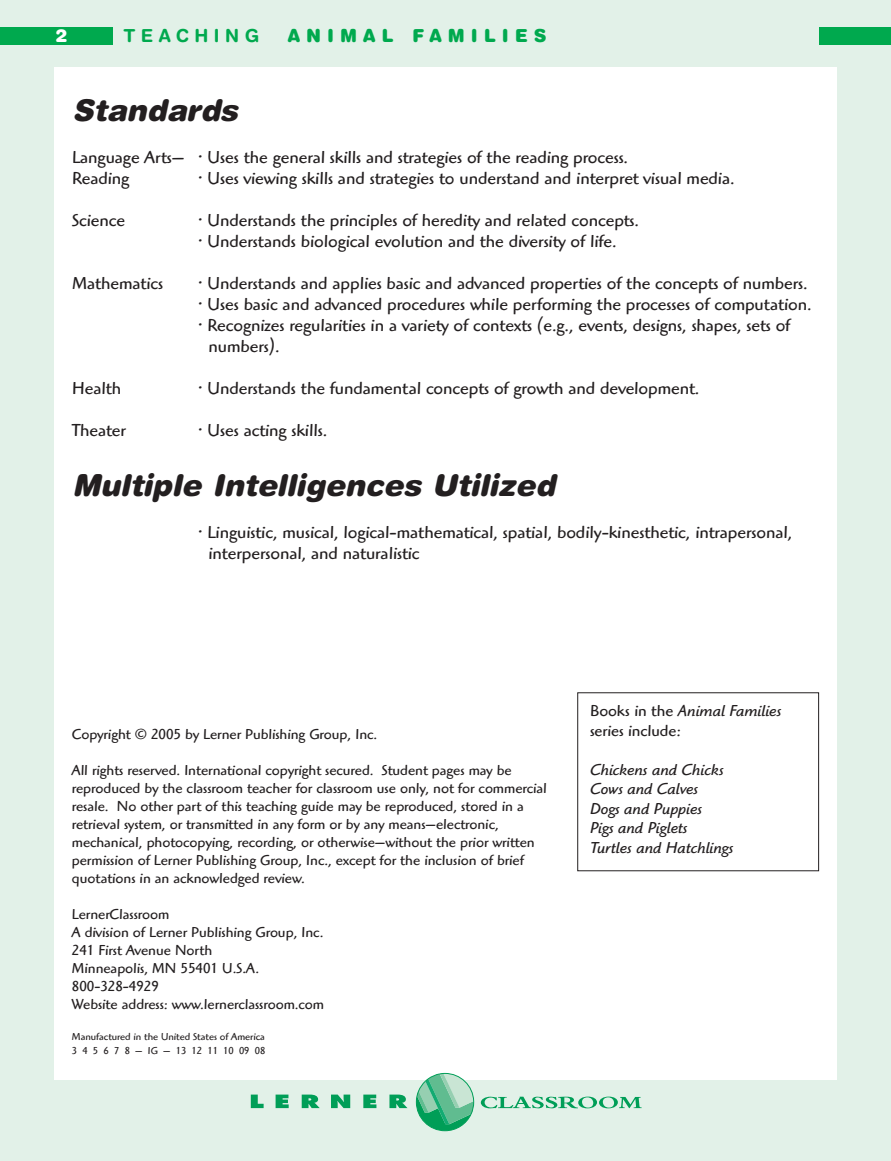
<style>
.page{position:relative;width:891px;height:1161px;background:#e2f1e8}
.page>*{position:absolute;margin:0;border:0;box-sizing:border-box;transform-origin:0 0}
.t1{font:italic 900 30px "Helvetica Rounded";color:#231f20}
.t2{font:18px/21px "Highlander";color:#231f20}
.t3{font:900 18px "Helvetica Rounded";letter-spacing:.335em;color:#00a94e}
.t4{font:700 18px "Helvetica Rounded";letter-spacing:.305em;color:#00a94e}
.t5{font:900 18px "Helvetica Rounded";color:#fff}
.t6{font:italic 16.5px/19.5px "Highlander";color:#231f20}
.t7{font:16.5px/19.5px "Highlander";color:#231f20}
.t8{font:15px/18px "Highlander";color:#231f20}
.t9{font:10.5px/13.5px "Highlander";color:#231f20}
.s1{font-style:italic}
</style>
<div class="page">
<div style="left:54px;top:67px;width:783px;height:1013px;background:#fff"></div>
<svg style="left:416px;top:1073px;width:58px;height:58px"></svg>
<svg style="left:251px;top:1095px;width:13px;height:13px"></svg>
<svg style="left:276px;top:1095px;width:13px;height:13px"></svg>
<svg style="left:302px;top:1095px;width:18px;height:13px"></svg>
<svg style="left:331px;top:1095px;width:19px;height:13px"></svg>
<svg style="left:363px;top:1095px;width:13px;height:13px"></svg>
<svg style="left:389px;top:1095px;width:19px;height:13px"></svg>
<svg style="left:481px;top:1097px;width:161px;height:11px"></svg>
<div style="left:0;top:27px;width:112px;height:18px;background:#00a94e"></div>
<div style="left:819px;top:27px;width:72px;height:18px;background:#00a94e"></div>
<div style="left:577px;top:692px;width:242px;height:179px;border:1px solid #231f20"></div>
<p class="t5" style="left:56px;top:29px;width:14px">2</p>
<p class="t4" style="left:123px;top:28px;width:137px">TEACHING</p>
<p class="t3" style="left:288px;top:28px;width:260px">ANIMAL FAMILIES</p>
<h1 class="t1" style="left:72px;top:99px;width:173px">Standards</h1>
<p class="t2" style="left:72px;top:149px;width:558px">Language Arts— • Uses the general skills and strategies of the reading process.<br>Reading</p>
<p class="t2" style="left:198px;top:170px;width:538px">• Uses viewing skills and strategies to understand and interpret visual media.</p>
<p class="t2" style="left:72px;top:212px;width:55px">Science</p>
<p class="t2" style="left:198px;top:212px;width:443px">• Understands the principles of heredity and related concepts.</p>
<p class="t2" style="left:198px;top:233px;width:420px">• Understands biological evolution and the diversity of life.</p>
<p class="t2" style="left:72px;top:275px;width:93px">Mathematics</p>
<p class="t2" style="left:198px;top:275px;width:611px">• Understands and applies basic and advanced properties of the concepts of numbers.</p>
<p class="t2" style="left:198px;top:296px;width:615px">• Uses basic and advanced procedures while performing the processes of computation.</p>
<p class="t2" style="left:208px;top:317px;width:583px;text-indent:-10px">• Recognizes regularities in a variety of contexts (e.g., events, designs, shapes, sets of numbers).</p>
<p class="t2" style="left:72px;top:380px;width:51px">Health</p>
<p class="t2" style="left:198px;top:380px;width:503px">• Understands the fundamental concepts of growth and development.</p>
<p class="t2" style="left:72px;top:422px;width:55px">Theater</p>
<p class="t2" style="left:198px;top:422px;width:131px">• Uses acting skills.</p>
<h1 class="t1" style="left:72px;top:474px;width:491px">Multiple Intelligences Utilized</h1>
<p class="t2" style="left:208px;top:524px;width:585px;text-indent:-10px">• Linguistic, musical, logical-mathematical, spatial, bodily-kinesthetic, intrapersonal, interpersonal, and naturalistic</p>
<p class="t8" style="left:72px;top:726px;width:307px">Copyright © 2005 by Lerner Publishing Group, Inc.</p>
<p class="t8" style="left:72px;top:762px;width:477px">All rights reserved. International copyright secured. Student pages may be reproduced by the classroom teacher for classroom use only, not for commercial resale. No other part of this teaching guide may be reproduced, stored in a retrieval system, or transmitted in any form or by any means—electronic, mechanical, photocopying, recording, or otherwise—without the prior written permission of Lerner Publishing Group, Inc., except for the inclusion of brief quotations in an acknowledged review.</p>
<p class="t8" style="left:72px;top:906px;width:254px">LernerClassroom<br>A division of Lerner Publishing Group, Inc.<br>241 First Avenue North<br>Minneapolis, MN 55401 U.S.A.<br>800-328-4929<br>Website address: www.lernerclassroom.com</p>
<p class="t9" style="left:72px;top:1031px;width:195px">Manufactured in the United States of America<br>3 4 5 6 7 8 — IG — 13 12 11 10 09 08</p>
<p class="t7" style="left:590px;top:703px;width:193px">Books in the <span class="s1">Animal Families </span>series include:</p>
<p class="t6" style="left:590px;top:762px;width:145px">Chickens and Chicks<br>Cows and Calves<br>Dogs and Puppies<br>Pigs and Piglets<br>Turtles and Hatchlings</p>
</div>
